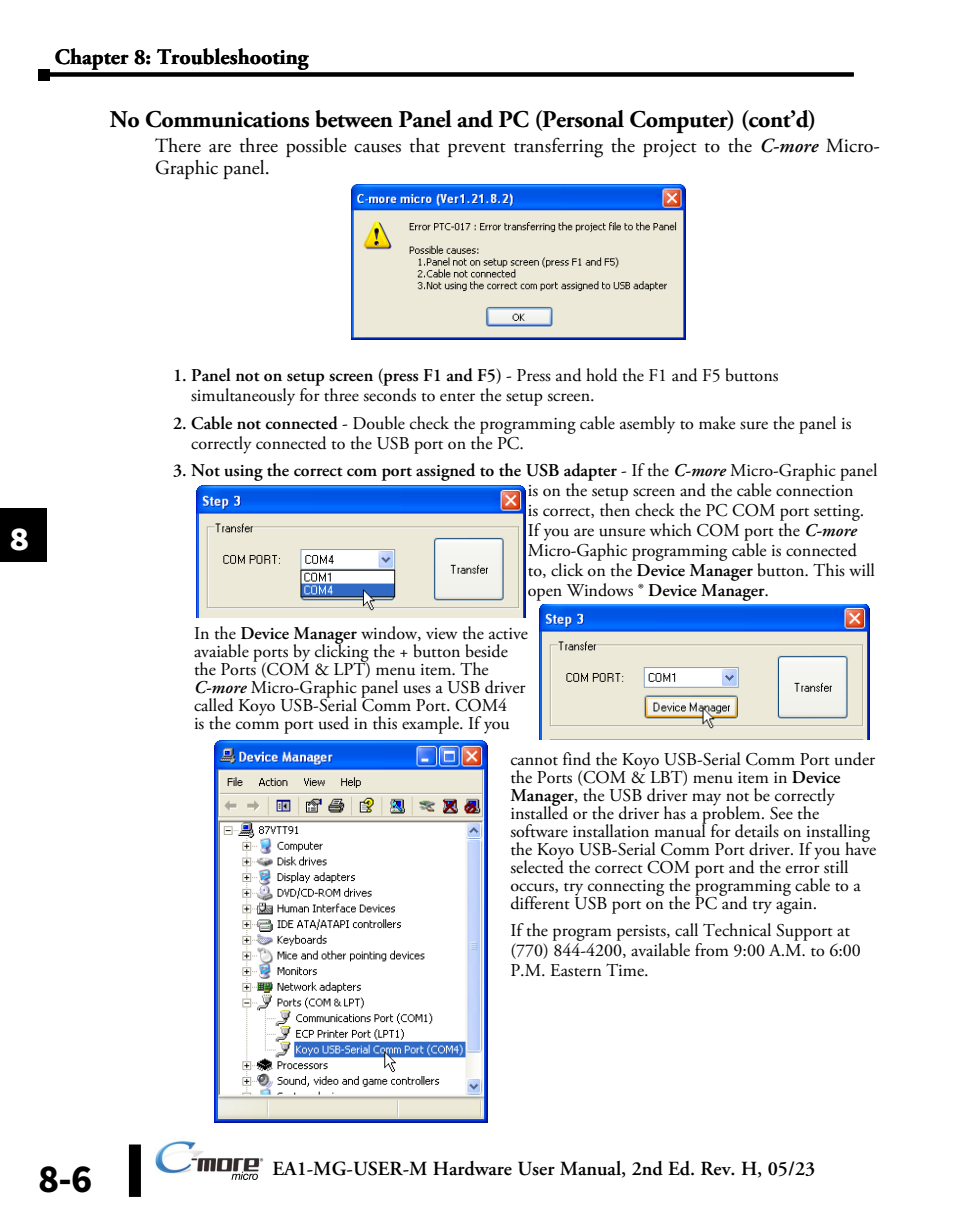
<style>
.page{position:relative;width:972px;height:1224px;background:#fff}
.page>*{position:absolute;margin:0;border:0;box-sizing:border-box;transform-origin:0 0}
.t1{font:700 40px "Source Sans Pro";color:#fff}
.t2{font:700 39.8px "Source Sans Pro";color:#000}
.t3{font:700 24px "Adobe Garamond Pro";letter-spacing:-.02em;color:#000}
.t4{font:700 22px "Adobe Garamond Pro";color:#000}
.t5{font:20px/22px "Adobe Garamond Pro";color:#000}
.t6{font:600 20px "Adobe Garamond Pro";color:#000}
.t7{font:18px/18px "Adobe Garamond Pro";color:#000}
.t8{font:7px "Myriad";color:#000}
.s1{font-weight:600;font-style:italic}
.s2{font-weight:600}
</style>
<div class="page">
<div style="left:129px;top:1145px;width:12px;height:52px;background:#000"></div>
<img style="left:155px;top:1140px;width:105px;height:34px">
<svg style="left:232px;top:1172px;width:26px;height:8px"></svg>
<svg style="left:50px;top:72px;width:804px;height:4px;background:#0e0e0e"></svg>
<div style="left:38px;top:69px;width:12px;height:11px;background:#000"></div>
<div style="left:0;top:508px;width:46px;height:54px;background:#000"></div>
<img style="left:540px;top:604px;width:329px;height:135px">
<img style="left:352px;top:184px;width:334px;height:155px">
<img style="left:214px;top:741px;width:273px;height:381px">
<img style="left:196px;top:486px;width:330px;height:131px">
<p class="t4" style="left:55px;top:45px;width:255px">Chapter 8: Troubleshooting</p>
<h3 class="t3" style="left:110px;top:106px;width:708px">No Communications between Panel and PC (Personal Computer) (cont’d)</h3>
<p class="t5" style="left:155px;top:136px;width:727px">There are three possible causes that prevent transferring the project to the <span class="s1">C-more</span> Micro-<br>Graphic panel.</p>
<h1 class="t1" style="left:9px;top:510px;width:22px">8</h1>
<h2 class="t2" style="left:38px;top:1151px;width:56px">8-6</h2>
<p class="t7" style="left:191px;top:366px;width:589px;line-height:20px;text-indent:-18px"><span class="s2">1. Panel not on setup screen (press F1 and F5)</span> - Press and hold the F1 and F5 buttons simultaneously for three seconds to enter the setup screen.</p>
<p class="t7" style="left:191px;top:414px;width:662px;line-height:20px;text-indent:-18px"><span class="s2">2. Cable not connected</span> - Double check the programming cable asembly to make sure the panel is correctly connected to the USB port on the PC.</p>
<p class="t7" style="left:528px;top:461px;width:351px;line-height:20px;text-indent:-355px"><span class="s2">3. Not using the correct com port assigned to the USB adapter</span> - If the <span class="s1">C-more</span> Micro-Graphic panel is on the setup screen and the cable connection<br>is correct, then check the PC COM port setting.<br>If you are unsure which COM port the <span class="s1">C-more </span>Micro-Gaphic programming cable is connected to, click on the <span class="s2">Device Manager</span> button. This will open Windows ® <span class="s2">Device Manager</span>.</p>
<p class="t7" style="left:194px;top:625px;width:335px">In the <span class="s2">Device Manager</span> window, view the active avaiable ports by clicking the + button beside the Ports (COM &amp; LPT) menu item. The <span class="s1">C-more</span> Micro-Graphic panel uses a USB driver called Koyo USB-Serial Comm Port. COM4<br>is the comm port used in this example. If you</p>
<p class="t7" style="left:510px;top:751px;width:368px">cannot find the Koyo USB-Serial Comm Port under the Ports (COM &amp; LBT) menu item in <span class="s2">Device Manager</span>, the USB driver may not be correctly installed or the driver has a problem. See the software installation manual for details on installing the Koyo USB-Serial Comm Port driver. If you have selected the correct COM port and the error still occurs, try connecting the programming cable to a different USB port on the PC and try again.</p>
<p class="t7" style="left:510px;top:921px;width:352px;line-height:20px">If the program persists, call Technical Support at (770) 844-4200, available from 9:00 A.M. to 6:00<br>P.M. Eastern Time.</p>
<p class="t8" style="left:260px;top:1157px;width:5px">®</p>
<p class="t6" style="left:273px;top:1158px;width:544px">EA1-MG-USER-M Hardware User Manual, 2nd Ed. Rev. H, 05/23</p>
</div>
